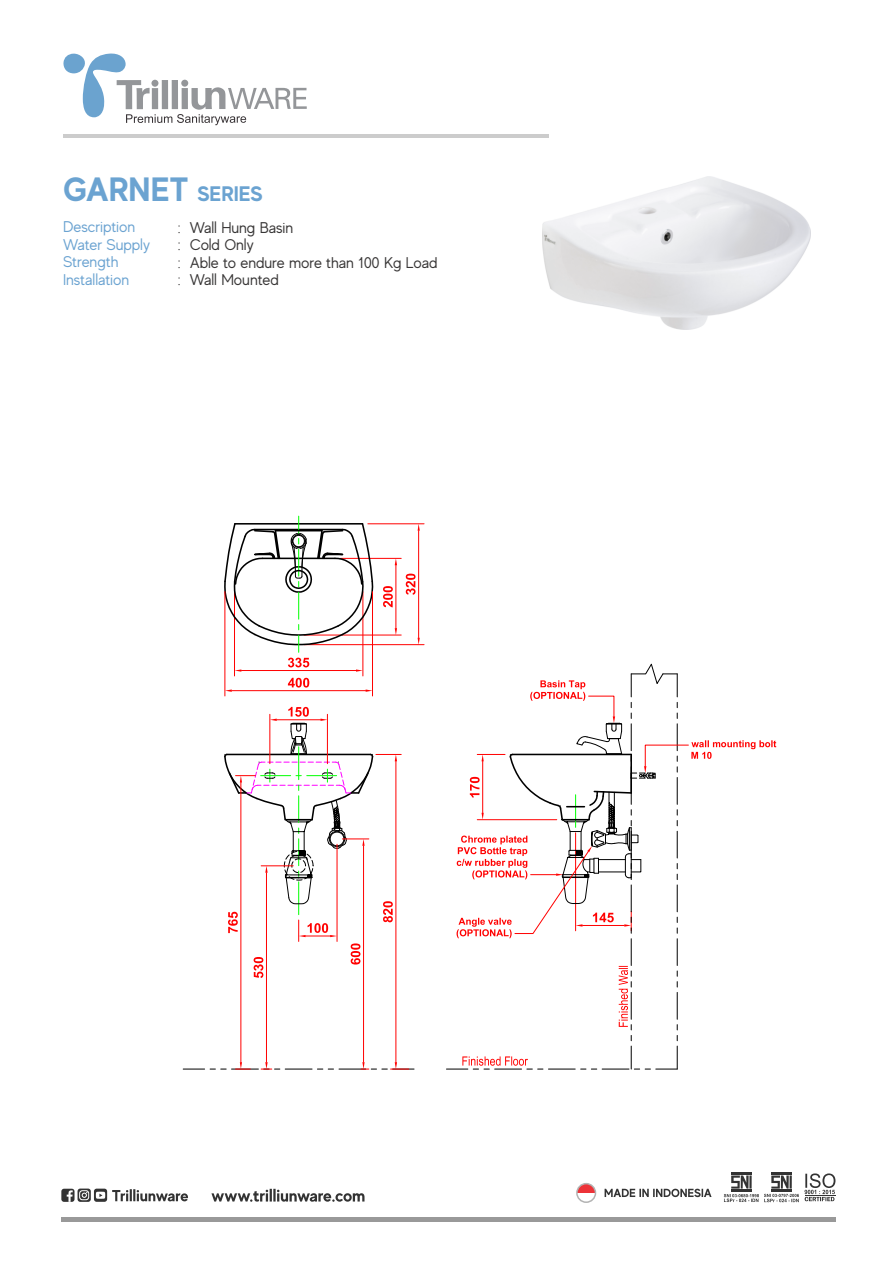
<style>
.page{position:relative;width:893px;height:1263px;background:#fff}
.page>*{position:absolute;margin:0;border:0;box-sizing:border-box;transform-origin:0 0}
.t1{font:700 33.6px "MADE Evolve Sans";color:#6ba3d1}
.t2{font:15.45px/17.4px "MADE Evolve Sans";letter-spacing:-.005em;color:#383636}
.t3{font:15.45px/17.5px "MADE Evolve Sans";color:#6ba3d1}
.s1{font-size:21px}
</style>
<div class="page">
<hr style="left:61px;top:1218px;width:774px;height:4px;background:#999">
<svg style="left:605px;top:1189px;width:106px;height:8px"></svg>
<svg style="left:577px;top:1183px;width:18px;height:10px"></svg>
<div style="left:576px;top:1183px;width:20px;height:20px;border:2px solid #b3b3b3;border-radius:50%"></div>
<hr style="left:731px;top:1172px;width:21px;height:2px;background:#333">
<hr style="left:771px;top:1172px;width:21px;height:2px;background:#333">
<svg style="left:724px;top:1173px;width:111px;height:29px"></svg>
<img style="left:542px;top:177px;width:269px;height:152px">
<hr style="left:304px;top:644px;width:120px;height:1px;background:#f00">
<hr style="left:368px;top:523px;width:56px;height:1px;background:#f00">
<hr style="left:418px;top:531px;width:1px;height:107px;background:#f00">
<svg style="left:418px;top:638px;width:2px;height:7px"></svg>
<svg style="left:418px;top:524px;width:2px;height:7px"></svg>
<svg style="left:406px;top:574px;width:10px;height:21px"></svg>
<hr style="left:304px;top:635px;width:97px;height:1px;background:#f00">
<hr style="left:340px;top:558px;width:61px;height:1px;background:#f00">
<hr style="left:234px;top:592px;width:1px;height:84px;background:#f00">
<hr style="left:363px;top:592px;width:1px;height:84px;background:#f00">
<svg style="left:224px;top:516px;width:173px;height:136px"></svg>
<hr style="left:225px;top:592px;width:1px;height:104px;background:#f00">
<hr style="left:372px;top:592px;width:1px;height:104px;background:#f00">
<svg style="left:223px;top:658px;width:553px;height:412px"></svg>
<svg style="left:63px;top:53px;width:244px;height:72px"></svg>
<hr style="left:63px;top:135px;width:486px;height:3px;background:#ccc">
<svg style="left:211px;top:1189px;width:153px;height:13px"></svg>
<svg style="left:78px;top:1188px;width:13px;height:14px"></svg>
<svg style="left:79px;top:1190px;width:10px;height:10px"></svg>
<svg style="left:112px;top:1189px;width:76px;height:12px"></svg>
<svg style="left:94px;top:1188px;width:13px;height:14px"></svg>
<svg style="left:96px;top:1192px;width:9px;height:7px"></svg>
<div style="left:61px;top:1189px;width:14px;height:13px;background:#333;border-radius:3px"></div>
<svg style="left:67px;top:1190px;width:6px;height:12px"></svg>
<h1 class="t1" style="left:63px;top:175px;width:201px">GARNET <span class="s1">SERIES</span></h1>
<p class="t3" style="left:63px;top:219px;width:88px">Description<br>Water Supply<br>Strength<br>Installation</p>
<p class="t2" style="left:178px;top:220px;width:261px">: Wall Hung Basin<br>: Cold Only<br>: Able to endure more than 100 Kg Load : Wall Mounted</p>
</div>
